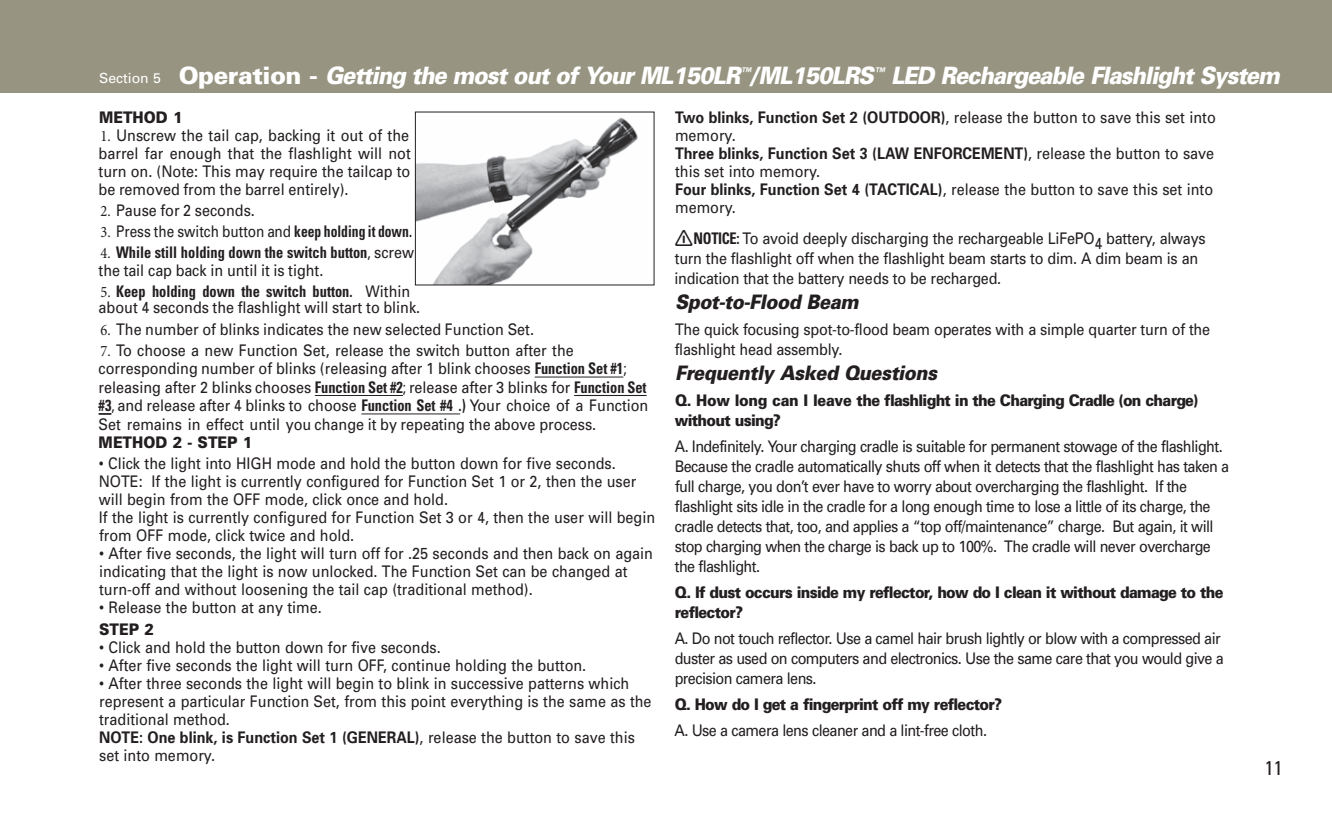
<style>
.page{position:relative;width:1332px;height:828px;background:#fff}
.page>*{position:absolute;margin:0;border:0;box-sizing:border-box;transform-origin:0 0}
.t1{font:italic 900 24px "Univers";letter-spacing:-.045em;color:#fff;scale:.9 1}
.t2{font:italic 900 20px "Univers";letter-spacing:-.02em;color:#231f20;scale:.9 1}
.t3{font:condensed 20px "Univers";color:#231f20}
.t4{font:16px/18px "Univers";color:#231f20;scale:.9 1}
.t5{font:16px/20px "Univers";letter-spacing:-.04em;color:#231f20;scale:.9 1}
.t6{font:900 16px/20px "Univers";letter-spacing:-.045em;color:#231f20;scale:.9 1}
.t7{font:700 condensed 16px/17.4px "Univers";color:#231f20;scale:.9 1}
.t8{font:16px "Univers";color:#231f20;scale:.85 1}
.t9{font:900 16px "Univers";color:#231f20;scale:.9 1}
.s1{font-weight:400;font-style:normal;font-size:14px}
.s2{font-style:normal}
.s3{font-family:"Minion Pro"}
.s4{font-weight:700;font-stretch:condensed}
.s5{font-family:"Minion Pro";font-weight:400;font-stretch:normal}
.s6{font-weight:400}
.s7{font-weight:400;font-stretch:normal}
.s8{font-stretch:condensed}
.s9{font-weight:700}
</style>
<div class="page">
<div style="left:0;top:0;width:18px;height:92px;background:#979481"></div>
<div style="left:18px;top:0;width:1314px;height:92px;background:#979481"></div>
<hr style="left:361px;top:413px;width:99px;height:1px;background:#231f20">
<svg style="left:99px;top:414px;width:12px;height:1px"></svg>
<hr style="left:574px;top:395px;width:73px;height:1px;background:#231f20">
<hr style="left:315px;top:395px;width:88px;height:1px;background:#231f20">
<hr style="left:535px;top:377px;width:88px;height:1px;background:#231f20">
<img style="left:417px;top:117px;width:221px;height:166px">
<h1 class="t1" style="left:99px;top:67px;width:1313px"><span class="s1">Section 5</span> <span class="s2">Operation -</span> Getting the most out of Your ML150LR<sup>™</sup>/ML150LRS<sup>™</sup> LED Rechargeable Flashlight System</h1>
<p class="t6" style="left:99px;top:108px;width:94px">METHOD 1</p>
<p class="t4" style="left:99px;top:127px;width:348px;text-align:justify"><span class="s3">1.</span> Unscrew the tail cap, backing it out of the barrel far enough that the flashlight will not turn on. (Note: This may require the tailcap to be removed from the barrel entirely).</p>
<p class="t4" style="left:100px;top:203px;width:173px"><span class="s3">2.</span> Pause for 2 seconds.</p>
<p class="t8" style="left:100px;top:225px;width:368px"><span class="s3">3.</span> Press the switch button and <span class="s4">keep holding it down.</span></p>
<p class="t7" style="left:99px;top:245px;width:352px"><span class="s5">4.</span> While still holding down the switch button<span class="s6">,</span> <span class="s7">screw the tail cap back in until it is tight.</span></p>
<p class="t4" style="left:99px;top:284px;width:359px;line-height:16.8px"><span class="s3">5.</span> <span class="s4">Keep holding down the switch button.</span> Within about 4 seconds the flashlight will start to blink.</p>
<p class="t4" style="left:100px;top:321px;width:483px"><span class="s3">6.</span> The number of blinks indicates the new selected Function Set.</p>
<p class="t4" style="left:99px;top:342px;width:612px"><span class="s3">7.</span> To choose a new Function Set, release the switch button after the corresponding number of blinks (releasing after 1 blink chooses <span class="s4">Function Set #1</span><span class="s8">; </span>releasing after 2 blinks chooses <span class="s4">Function Set #2</span><span class="s8">;</span> release after 3 blinks for <span class="s4">Function Set #3</span><span class="s8">,</span> and release after 4 blinks to choose <span class="s4">Function Set #4 .)</span> Your choice of a Function Set remains in effect until you change it by repeating the above process.</p>
<p class="t9" style="left:99px;top:436px;width:172px">METHOD 2 - STEP 1</p>
<p class="t4" style="left:99px;top:456px;width:620px">• Click the light into HIGH mode and hold the button down for five seconds.<br>NOTE: If the light is currently configured for Function Set 1 or 2, then the user will begin from the OFF mode, click once and hold.<br>If the light is currently configured for Function Set 3 or 4, then the user will begin from OFF mode, click twice and hold.</p>
<p class="t4" style="left:99px;top:546px;width:617px">• After five seconds, the light will turn off for .25 seconds and then back on again indicating that the light is now unlocked. The Function Set can be changed at turn-off and without loosening the tail cap (traditional method).</p>
<p class="t4" style="left:99px;top:600px;width:249px">• Release the button at any time.</p>
<p class="t6" style="left:99px;top:621px;width:62px">STEP 2</p>
<p class="t4" style="left:99px;top:640px;width:381px">• Click and hold the button down for five seconds.</p>
<p class="t4" style="left:99px;top:658px;width:543px">• After five seconds the light will turn OFF, continue holding the button.</p>
<p class="t4" style="left:99px;top:676px;width:615px">• After three seconds the light will begin to blink in successive patterns which represent a particular Function Set, from this point everything is the same as the traditional method.<br><span class="s9">NOTE: One blink, is Function Set 1 (GENERAL)</span>, release the button to save this set into memory.</p>
<p class="t4" style="left:675px;top:109px;width:602px"><span class="s9">Two blinks, Function Set 2 (OUTDOOR)</span>, release the button to save this set into memory.<br><span class="s9">Three blinks, Function Set 3 (LAW ENFORCEMENT)</span>, release the button to save this set into memory.<br><span class="s9">Four blinks, Function Set 4 (TACTICAL)</span>, release the button to save this set into memory.</p>
<p class="t4" style="left:674px;top:230px;width:592px;line-height:20px;text-indent:19px"><span class="s4">NOTICE:</span> To avoid deeply discharging the rechargeable LiFePO4 battery, always turn the flashlight off when the flashlight beam starts to dim. A dim beam is an indication that the battery needs to be recharged.</p>
<p class="t2" style="left:675px;top:295px;width:205px">Spot-to-Flood Beam</p>
<p class="t4" style="left:675px;top:321px;width:596px;line-height:20px">The quick focusing spot-to-flood beam operates with a simple quarter turn of the flashlight head assembly.</p>
<p class="t2" style="left:675px;top:366px;width:293px">Frequently Asked Questions</p>
<p class="t6" style="left:675px;top:392px;width:583px">Q. How long can I leave the flashlight in the Charging Cradle (on charge) without using?</p>
<p class="t5" style="left:675px;top:438px;width:618px">A. Indefinitely. Your charging cradle is suitable for permanent stowage of the flashlight.<br>Because the cradle automatically shuts off when it detects that the flashlight has taken a full charge, you don’t ever have to worry about overcharging the flashlight. If the flashlight sits idle in the cradle for a long enough time to lose a little of its charge, the cradle detects that, too, and applies a “top off/maintenance” charge. But again, it will stop charging when the charge is back up to 100%. The cradle will never overcharge the flashlight.</p>
<p class="t6" style="left:675px;top:584px;width:611px">Q. If dust occurs inside my reflector, how do I clean it without damage to the reflector?</p>
<p class="t5" style="left:675px;top:630px;width:612px">A. Do not touch reflector. Use a camel hair brush lightly or blow with a compressed air duster as used on computers and electronics. Use the same care that you would give a precision camera lens.</p>
<p class="t6" style="left:675px;top:696px;width:365px">Q. How do I get a fingerprint off my reflector?</p>
<p class="t5" style="left:675px;top:722px;width:349px">A. Use a camera lens cleaner and a lint-free cloth.</p>
<p class="t3" style="left:1265px;top:761px;width:19px">11</p>
</div>
